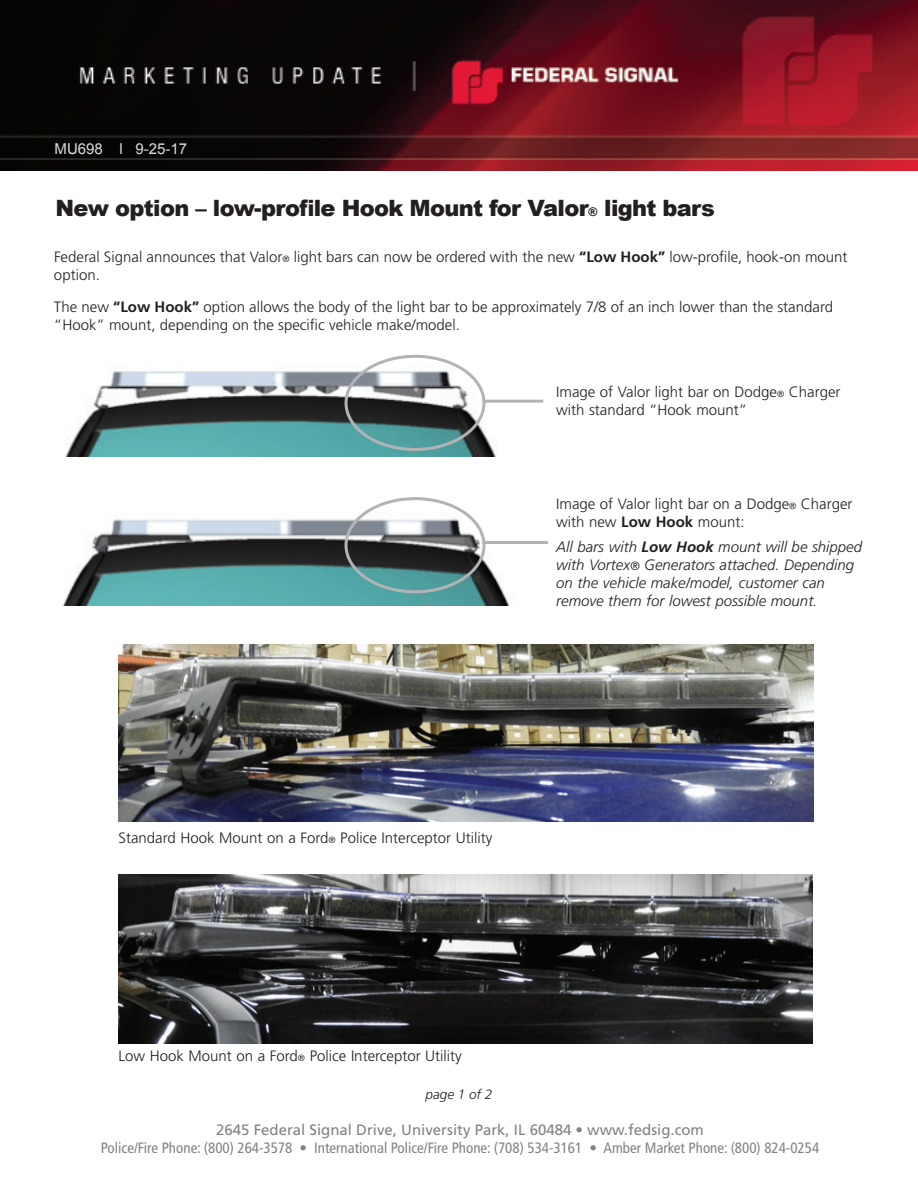
<style>
.page{position:relative;width:918px;height:1188px;background:#fff}
.page>*{position:absolute;margin:0;border:0;box-sizing:border-box;transform-origin:0 0}
.t1{font:900 22.5px "Arial";letter-spacing:-.03em;color:#231f20}
.t2{font:300 15px/18px "Frutiger";color:#231f20}
.t3{font:italic 300 15px/18px "Frutiger";color:#231f20}
.t4{font:condensed 15px "Frutiger";color:#808384}
.t5{font:15px "Frutiger";color:#808384}
.t6{font:15px "Arial";color:#dcdddf}
.t7{font:italic 300 13.5px "Frutiger";color:#231f20}
.s1{font-size:12px}
.s2{font-size:9px}
.s3{font-weight:700}
</style>
<div class="page">
<img style="left:62px;top:513px;width:448px;height:93px">
<img style="left:65px;top:365px;width:439px;height:91px">
<img style="left:0;top:0;width:918px;height:171px">
<div style="left:345px;top:497px;width:141px;height:96px;border:3px solid #b2b3b7;border-radius:50%"></div>
<div style="left:345px;top:355px;width:141px;height:96px;border:3px solid #b2b3b7;border-radius:50%"></div>
<hr style="left:483px;top:400px;width:60px;height:3px;background:#b2b3b7">
<hr style="left:483px;top:541px;width:65px;height:3px;background:#b2b3b7">
<img style="left:119px;top:644px;width:694px;height:178px">
<img style="left:119px;top:874px;width:693px;height:170px">
<p class="t6" style="left:55px;top:139px;width:134px">MU698 l 9-25-17</p>
<h1 class="t1" style="left:56px;top:192px;width:661px">New option – low-profile Hook Mount for Valor<span class="s1">®</span> light bars</h1>
<p class="t2" style="left:54px;top:248px;width:795px">Federal Signal announces that Valor<span class="s2">®</span> light bars can now be ordered with the new <span class="s3">“Low Hook”</span> low-profile, hook-on mount option.</p>
<p class="t2" style="left:54px;top:298px;width:781px">The new <span class="s3">“Low Hook”</span> option allows the body of the light bar to be approximately 7/8 of an inch lower than the standard “Hook” mount, depending on the specific vehicle make/model.</p>
<p class="t2" style="left:556px;top:383px;width:286px">Image of Valor light bar on Dodge<span class="s2">®</span> Charger with standard “Hook mount”</p>
<p class="t2" style="left:556px;top:495px;width:298px">Image of Valor light bar on a Dodge<span class="s2">®</span> Charger with new <span class="s3">Low Hook</span> mount:</p>
<p class="t3" style="left:556px;top:538px;width:307px">All bars with <span class="s3">Low Hook</span> mount will be shipped with Vortex<span class="s1">®</span> Generators attached. Depending on the vehicle make/model, customer can remove them for lowest possible mount.</p>
<p class="t2" style="left:119px;top:828px;width:375px">Standard Hook Mount on a Ford<span class="s2">®</span> Police Interceptor Utility</p>
<p class="t2" style="left:119px;top:1047px;width:345px">Low Hook Mount on a Ford<span class="s2">®</span> Police Interceptor Utility</p>
<p class="t7" style="left:426px;top:1087px;width:68px">page 1 of 2</p>
<p class="t5" style="left:216px;top:1121px;width:489px">2645 Federal Signal Drive, University Park, IL 60484 • www.fedsig.com</p>
<p class="t4" style="left:101px;top:1139px;width:720px">Police/Fire Phone: (800) 264-3578 • International Police/Fire Phone: (708) 534-3161 • Amber Market Phone: (800) 824-0254</p>
</div>
